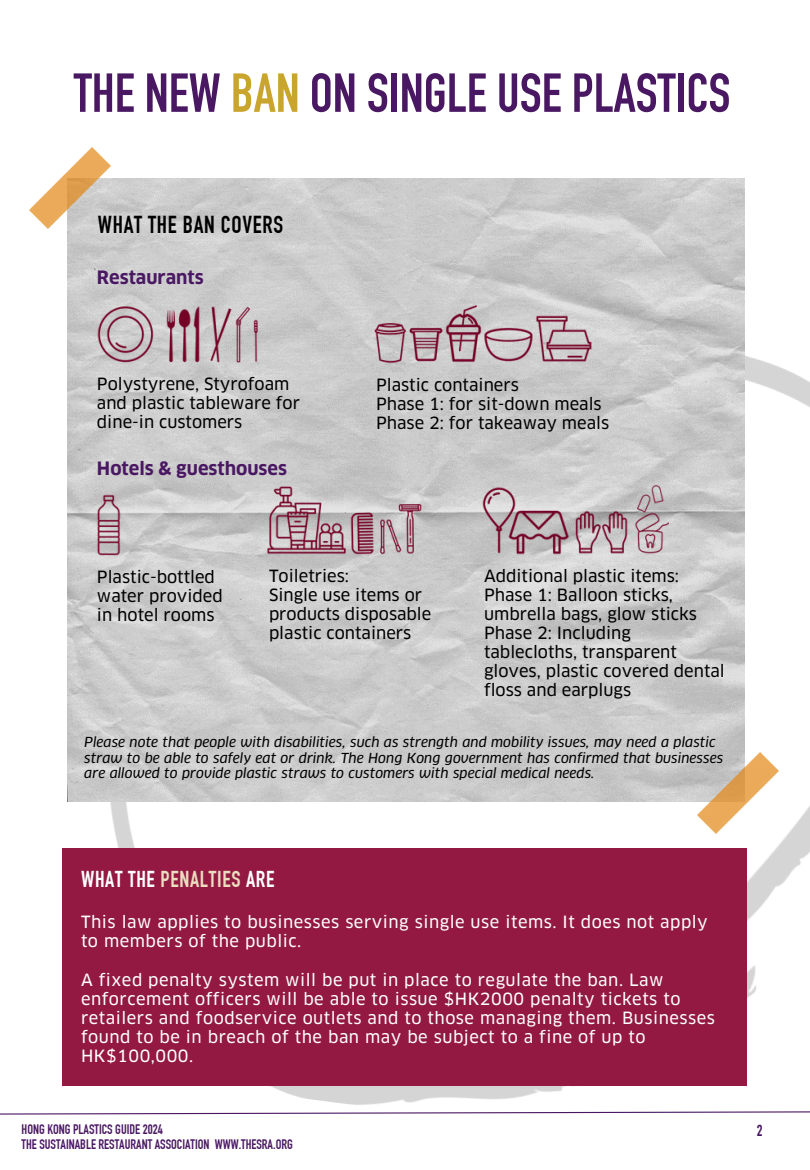
<style>
.page{position:relative;width:810px;height:1170px;background:#fff}
.page>*{position:absolute;margin:0;border:0;box-sizing:border-box;transform-origin:0 0}
.t1{font:700 54px "DIN Condensed";color:#4a1863}
.t2{font:700 24px "DIN Condensed";letter-spacing:.03em;color:#000}
.t3{font:700 22.5px "DIN Condensed";letter-spacing:.03em;color:#fff}
.t4{font:700 18px "Clan OT";color:#4a1863}
.t5{font:16.5px/19.2px "Clan OT News";color:#000}
.t6{font:16.5px/19.2px "Clan OT News";letter-spacing:.03em;color:#fff}
.t7{font:700 15.75px "DIN Condensed";color:#4a1863}
.t8{font:italic 13.5px/15.8px "Clan OT News";color:#000}
.t9{font:700 13.5px "DIN Condensed";color:#4a1863}
.s1{color:#c9a52e}
.s2{color:#ebddbf}
</style>
<div class="page">
<img style="left:67px;top:275px;width:743px;height:830px">
<img style="left:68px;top:179px;width:677px;height:622px">
<svg style="left:0;top:1111px;width:810px;height:4px"></svg>
<img style="left:697px;top:753px;width:81px;height:81px">
<img style="left:30px;top:148px;width:81px;height:81px">
<div style="left:62px;top:848px;width:684px;height:238px;background:#931942"></div>
<img style="left:97px;top:305px;width:183px;height:58px">
<img style="left:375px;top:305px;width:223px;height:59px">
<img style="left:97px;top:492px;width:24px;height:63px">
<img style="left:262px;top:482px;width:178px;height:82px">
<img style="left:481px;top:486px;width:188px;height:69px">
<h3 class="t1" style="left:74px;top:73px;width:658px">THE NEW <span class="s1">BAN</span> ON SINGLE USE PLASTICS</h3>
<h2 class="t2" style="left:98px;top:216px;width:187px">WHAT THE BAN COVERS</h2>
<h3 class="t4" style="left:97px;top:270px;width:108px">Restaurants</h3>
<p class="t5" style="left:97px;top:376px;width:205px">Polystyrene, Styrofoam and plastic tableware for dine-in customers</p>
<h3 class="t5" style="left:376px;top:376px;width:235px">Plastic containers<br>Phase 1: for sit-down meals<br>Phase 2: for takeaway meals</h3>
<h3 class="t4" style="left:97px;top:460px;width:192px">Hotels &amp; guesthouses</h3>
<p class="t5" style="left:97px;top:568px;width:127px">Plastic-bottled water provided in hotel rooms</p>
<p class="t5" style="left:269px;top:567px;width:164px">Toiletries:<br>Single use items or products disposable plastic containers</p>
<p class="t5" style="left:484px;top:567px;width:242px">Additional plastic items:<br>Phase 1: Balloon sticks, umbrella bags, glow sticks<br>Phase 2: Including tablecloths, transparent gloves, plastic covered dental floss and earplugs</p>
<h3 class="t8" style="left:84px;top:735px;width:640px">Please note that people with disabilities, such as strength and mobility issues, may need a plastic straw to be able to safely eat or drink. The Hong Kong government has confirmed that businesses are allowed to provide plastic straws to customers with special medical needs.</h3>
<h3 class="t3" style="left:81px;top:871px;width:195px">WHAT THE <span class="s2">PENALTIES</span> ARE</h3>
<h3 class="t6" style="left:81px;top:914px;width:628px">This law applies to businesses serving single use items. It does not apply to members of the public.</h3>
<p class="t6" style="left:81px;top:971px;width:635px">A fixed penalty system will be put in place to regulate the ban. Law enforcement officers will be able to issue $HK2000 penalty tickets to retailers and foodservice outlets and to those managing them. Businesses found to be in breach of the ban may be subject to a fine of up to HK$100,000.</p>
<p class="t9" style="left:22px;top:1124px;width:143px">HONG KONG PLASTICS GUIDE 2024</p>
<p class="t7" style="left:757px;top:1124px;width:7px">2</p>
<p class="t9" style="left:22px;top:1140px;width:273px">THE SUSTAINABLE RESTAURANT ASSOCIATION WWW.THESRA.ORG</p>
</div>
